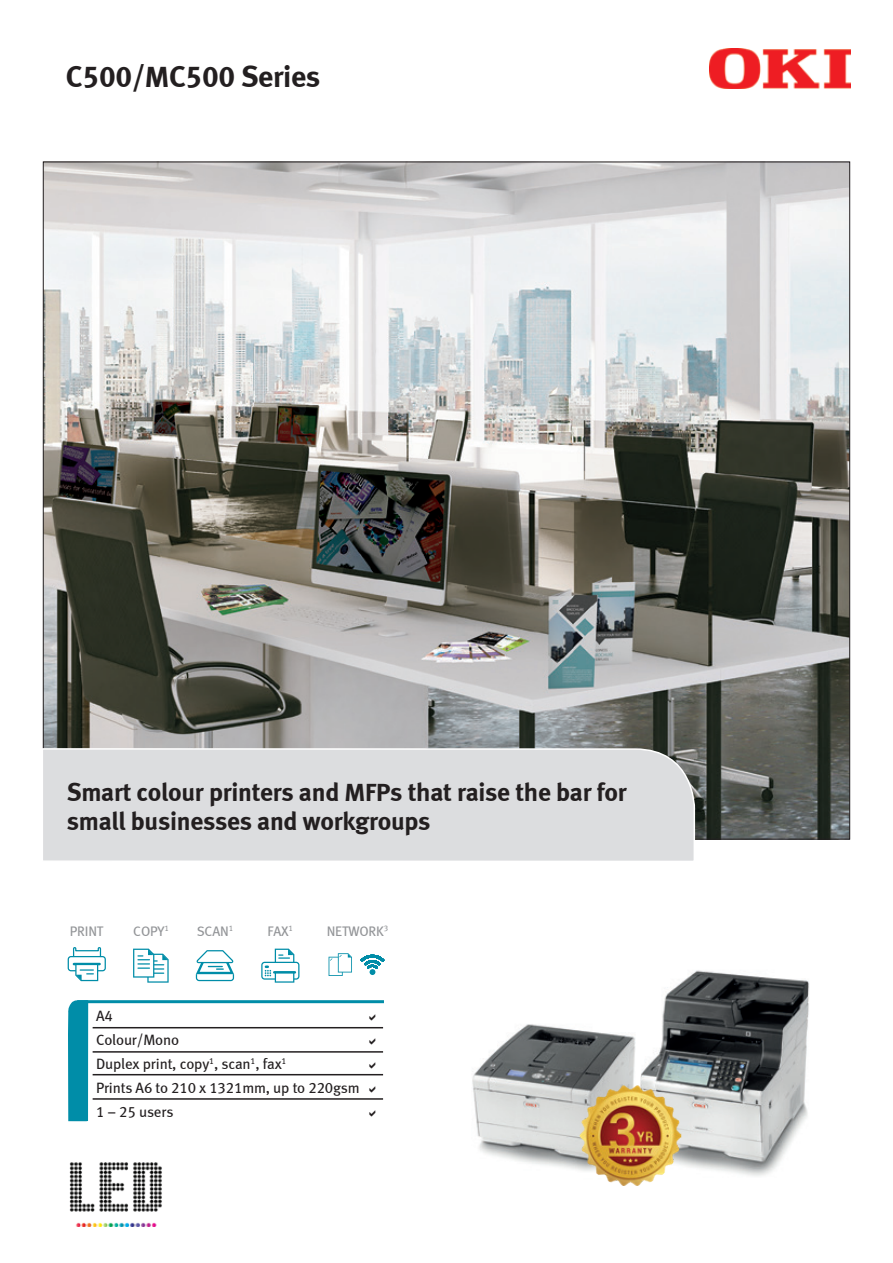
<style>
.page{position:relative;width:893px;height:1263px;background:#fff}
.page>*{position:absolute;margin:0;border:0;box-sizing:border-box;transform-origin:0 0}
.t1{font:30px "Meta Bold LF";letter-spacing:-.01em;color:#231f20}
.t2{font:25.5px/28.5px "Meta Bold LF";letter-spacing:-.01em;color:#231f20}
.t3{font:15px/24px "Meta Book LF";letter-spacing:-.01em;color:#231f20}
.t4{font:13.8px "Meta Book LF";letter-spacing:-.01em;color:#939598}
</style>
<div class="page">
<img style="left:643px;top:970px;width:166px;height:206px">
<img style="left:472px;top:1024px;width:171px;height:162px">
<img style="left:709px;top:49px;width:141px;height:39px">
<img style="left:69px;top:1162px;width:93px;height:64px">
<div style="left:68px;top:1000px;width:20px;height:121px;background:#008da8"></div>
<hr style="left:77px;top:1000px;width:307px;height:3px;background:#008da8">
<hr style="left:93px;top:1027px;width:290px;height:1px;background:#231f20">
<hr style="left:93px;top:1051px;width:290px;height:2px;background:#231f20">
<hr style="left:93px;top:1074px;width:290px;height:1px;background:#231f20">
<svg style="left:68px;top:947px;width:38px;height:34px"></svg>
<svg style="left:196px;top:950px;width:38px;height:31px"></svg>
<svg style="left:261px;top:949px;width:38px;height:34px"></svg>
<svg style="left:133px;top:949px;width:36px;height:34px"></svg>
<svg style="left:329px;top:953px;width:23px;height:23px"></svg>
<svg style="left:360px;top:954px;width:25px;height:21px"></svg>
<img style="left:45px;top:164px;width:803px;height:673px">
<hr style="left:93px;top:1098px;width:290px;height:2px;background:#231f20">
<div style="left:42px;top:747px;width:654px;height:114px;background:#dcdddf"></div>
<img style="left:579px;top:1084px;width:102px;height:102px;border-radius:49px">
<h1 class="t1" style="left:66px;top:58px;width:256px">C500/MC500 Series</h1>
<h2 class="t2" style="left:67px;top:778px;width:561px">Smart colour printers and MFPs that raise the bar for small businesses and workgroups</h2>
<p class="t4" style="left:133px;top:923px;width:37px">COPY<sup>1</sup></p>
<p class="t4" style="left:327px;top:923px;width:63px">NETWORK<sup>3</sup></p>
<p class="t4" style="left:70px;top:923px;width:35px">PRINT</p>
<p class="t4" style="left:197px;top:923px;width:38px">SCAN<sup>1</sup></p>
<p class="t4" style="left:268px;top:923px;width:27px">FAX<sup>1</sup></p>
<p class="t3" style="left:96px;top:1003px;width:265px">A4<br>Colour/Mono<br>Duplex print, copy<sup>1</sup>, scan<sup>1</sup>, fax<sup>1<br></sup>Prints A6 to 210 x 1321mm, up to 220gsm<br>1 – 25 users</p>
</div>
